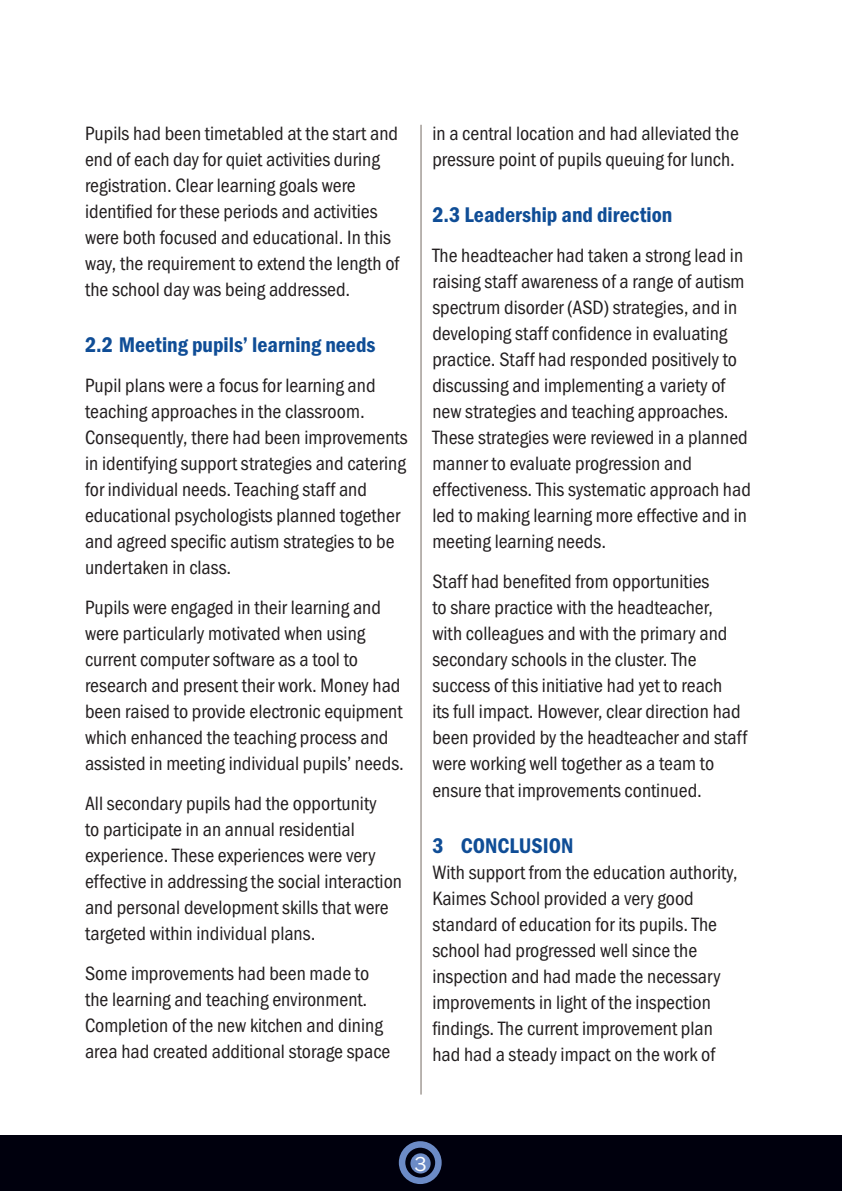
<style>
.page{position:relative;width:842px;height:1191px;background:#fff}
.page>*{position:absolute;margin:0;border:0;box-sizing:border-box;transform-origin:0 0}
.C_Head_for_leaflet{font:22px "Franklin Got URWT Dem Con";color:#0f4d96}
.B_Head{font:22px "Franklin Got URWT Dem Con";color:#0f4d96}
.t1{font:21px "Franklin Got URWT Boo";color:#fff}
.D_Body{font:20px/26px "Franklin Got URWT Boo Con";color:#231f20}
</style>
<div class="page">
<hr style="left:420px;top:125px;width:1px;height:969px;background:#756b63">
<div style="left:0;top:1135px;width:842px;height:56px;background:#00000d"></div>
<div style="left:399px;top:1141px;width:43px;height:43px;border:6px solid #6c8bc6;border-radius:50%"></div>
<div style="left:410px;top:1153px;width:21px;height:20px;background:#6c8bc6;border-radius:50%"></div>
<p class="D_Body" style="left:85px;top:120px;width:316px">Pupils had been timetabled at the start and end of each day for quiet activities during registration. Clear learning goals were identified for these periods and activities were both focused and educational. In this way, the requirement to extend the length of the school day was being addressed.</p>
<p class="C_Head_for_leaflet" style="left:85px;top:332px;width:292px">2.2 Meeting pupils’ learning needs</p>
<p class="D_Body" style="left:85px;top:372px;width:324px">Pupil plans were a focus for learning and teaching approaches in the classroom.<br>Consequently, there had been improvements in identifying support strategies and catering for individual needs. Teaching staff and educational psychologists planned together and agreed specific autism strategies to be undertaken in class.</p>
<p class="D_Body" style="left:85px;top:594px;width:320px">Pupils were engaged in their learning and were particularly motivated when using current computer software as a tool to research and present their work. Money had been raised to provide electronic equipment which enhanced the teaching process and assisted in meeting individual pupils’ needs.</p>
<p class="D_Body" style="left:85px;top:790px;width:319px">All secondary pupils had the opportunity<br>to participate in an annual residential experience. These experiences were very effective in addressing the social interaction and personal development skills that were targeted within individual plans.</p>
<p class="D_Body" style="left:85px;top:960px;width:307px">Some improvements had been made to the learning and teaching environment.<br>Completion of the new kitchen and dining area had created additional storage space</p>
<p class="D_Body" style="left:432px;top:120px;width:308px">in a central location and had alleviated the pressure point of pupils queuing for lunch.</p>
<p class="C_Head_for_leaflet" style="left:432px;top:202px;width:241px">2.3 Leadership and direction</p>
<p class="D_Body" style="left:432px;top:243px;width:320px">The headteacher had taken a strong lead in raising staff awareness of a range of autism spectrum disorder (ASD) strategies, and in developing staff confidence in evaluating practice. Staff had responded positively to discussing and implementing a variety of new strategies and teaching approaches.<br>These strategies were reviewed in a planned manner to evaluate progression and effectiveness. This systematic approach had led to making learning more effective and in meeting learning needs.</p>
<p class="D_Body" style="left:432px;top:569px;width:316px">Staff had benefited from opportunities<br>to share practice with the headteacher, with colleagues and with the primary and secondary schools in the cluster. The success of this initiative had yet to reach<br>its full impact. However, clear direction had been provided by the headteacher and staff were working well together as a team to ensure that improvements continued.</p>
<p class="B_Head" style="left:432px;top:833px;width:143px">3 Conclusion</p>
<p class="D_Body" style="left:432px;top:859px;width:307px">With support from the education authority, Kaimes School provided a very good standard of education for its pupils. The school had progressed well since the inspection and had made the necessary improvements in light of the inspection findings. The current improvement plan had had a steady impact on the work of</p>
<p class="t1" style="left:415px;top:1152px;width:14px">3</p>
</div>
